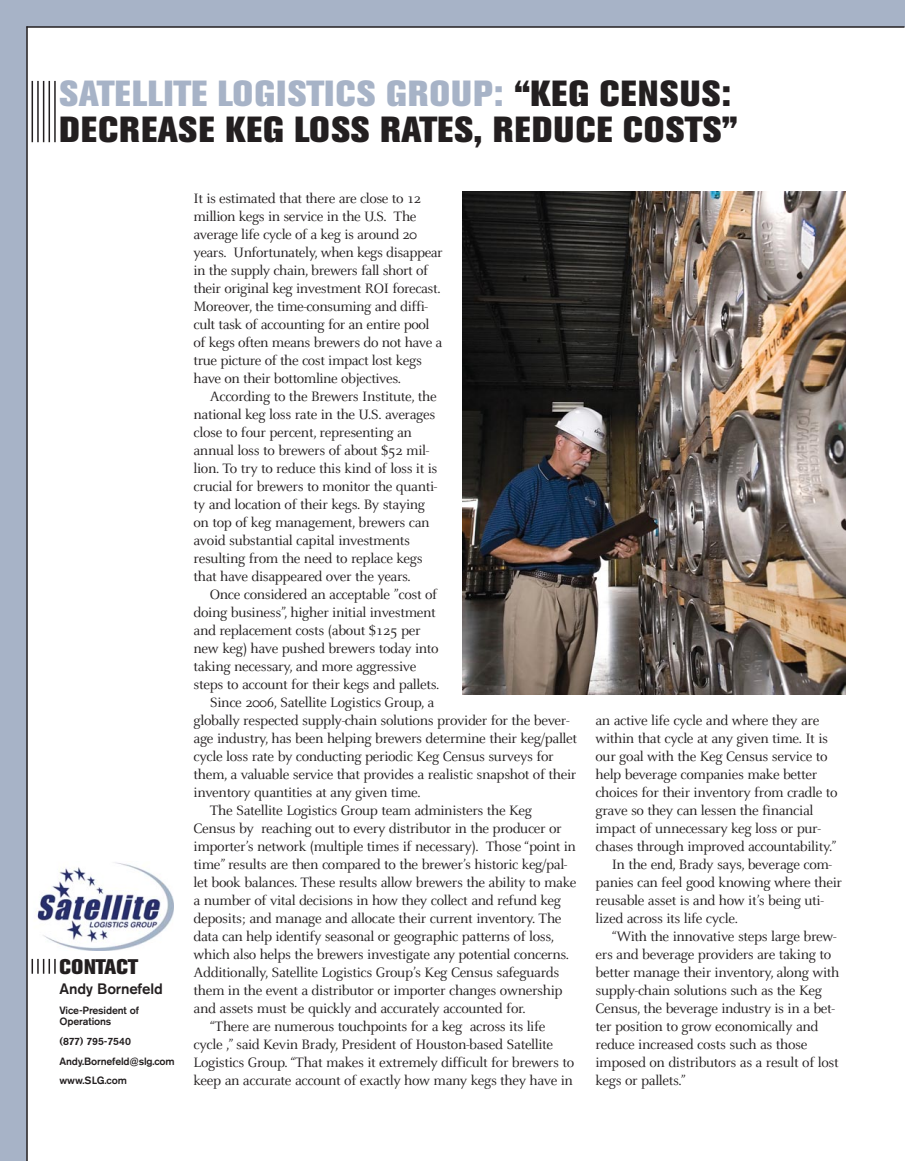
<style>
.page{position:relative;width:905px;height:1161px;background:#fff}
.page>*{position:absolute;margin:0;border:0;box-sizing:border-box;transform-origin:0 0}
.t1{font:800 36px/36px "Akzidenz Grotesk BE";letter-spacing:.04em;color:#231f20}
.t2{font:800 21px "Akzidenz Grotesk BE";letter-spacing:-.005em;color:#231f20}
.t3{font:15px/18px "Celeste";letter-spacing:-.025em;color:#231f20}
.t4{font:500 15px "Akzidenz Grotesk BE";letter-spacing:-.01em;color:#231f20}
.t5{font:500 10.5px/20px "Akzidenz Grotesk BE";letter-spacing:-.01em;color:#231f20}
.s1{color:#a7b3c7}
</style>
<div class="page">
<div style="left:0;top:0;width:904px;height:27px;background:#a7b3c7"></div>
<div style="left:0;top:0;width:27px;height:1161px;background:#a7b3c7"></div>
<svg style="left:32px;top:959px;width:24px;height:15px"></svg>
<hr style="left:54px;top:81px;width:2px;height:61px;background:#231f20">
<hr style="left:49px;top:81px;width:1px;height:61px;background:#231f20">
<hr style="left:43px;top:81px;width:1px;height:61px;background:#231f20">
<hr style="left:37px;top:81px;width:2px;height:61px;background:#231f20">
<hr style="left:32px;top:81px;width:1px;height:61px;background:#231f20">
<hr style="left:26px;top:26px;width:2px;height:1135px;background:#231f20">
<hr style="left:26px;top:26px;width:878px;height:2px;background:#231f20">
<img style="left:35px;top:862px;width:138px;height:88px">
<img style="left:462px;top:192px;width:383px;height:502px">
<h1 class="t1" style="left:60px;top:79px;width:680px"><span class="s1">SATELLITE LOGISTICS GROUP:</span> “KEG CENSUS:<br>DECREASE KEG LOSS RATES, REDUCE COSTS”</h1>
<h2 class="t2" style="left:60px;top:959px;width:80px">CONTACT</h2>
<p class="t4" style="left:60px;top:983px;width:105px">Andy Bornefeld</p>
<p class="t5" style="left:60px;top:1005px;width:81px;line-height:11.2px">Vice-President of<br>Operations</p>
<p class="t5" style="left:60px;top:1032px;width:117px">(877) 795-7540<br>Andy.Bornefeld@slg.com www.SLG.com</p>
<p class="t3" style="left:193px;top:190px;width:251px">It is estimated that there are close to 12 million kegs in service in the U.S. The average life cycle of a keg is around 20 years. Unfortunately, when kegs disappear in the supply chain, brewers fall short of their original keg investment ROI forecast.<br>Moreover, the time-consuming and diffi&shy;cult task of accounting for an entire pool of kegs often means brewers do not have a true picture of the cost impact lost kegs have on their bottomline objectives.</p>
<p class="t3" style="left:193px;top:388px;width:245px;text-indent:16px">According to the Brewers Institute, the national keg loss rate in the U.S. averages close to four percent, representing an annual loss to brewers of about $52 mil&shy;lion. To try to reduce this kind of loss it is crucial for brewers to monitor the quanti&shy;ty and location of their kegs. By staying on top of keg management, brewers can avoid substantial capital investments resulting from the need to replace kegs that have disappeared over the years.</p>
<p class="t3" style="left:210px;top:586px;width:229px">Once considered an acceptable ”cost of</p>
<p class="t3" style="left:193px;top:604px;width:244px">doing business”, higher initial investment</p>
<p class="t3" style="left:193px;top:622px;width:229px">and replacement costs (about $125 per</p>
<p class="t3" style="left:193px;top:640px;width:246px">new keg) have pushed brewers today into</p>
<p class="t3" style="left:193px;top:658px;width:224px">taking necessary, and more aggressive</p>
<p class="t3" style="left:193px;top:676px;width:247px">steps to account for their kegs and pallets.</p>
<p class="t3" style="left:210px;top:694px;width:226px">Since 2006, Satellite Logistics Group, a</p>
<p class="t3" style="left:193px;top:712px;width:377px">globally respected supply-chain solutions provider for the bever-</p>
<p class="t3" style="left:193px;top:730px;width:385px">age industry, has been helping brewers determine their keg/pallet</p>
<p class="t3" style="left:193px;top:748px;width:362px">cycle loss rate by conducting periodic Keg Census surveys for</p>
<p class="t3" style="left:193px;top:766px;width:384px">them, a valuable service that provides a realistic snapshot of their</p>
<p class="t3" style="left:193px;top:784px;width:229px">inventory quantities at any given time.</p>
<p class="t3" style="left:210px;top:802px;width:324px">The Satellite Logistics Group team administers the Keg</p>
<p class="t3" style="left:193px;top:820px;width:370px">Census by reaching out to every distributor in the producer or</p>
<p class="t3" style="left:193px;top:838px;width:384px">importer’s network (multiple times if necessary). Those “point in</p>
<p class="t3" style="left:193px;top:856px;width:375px">time” results are then compared to the brewer’s historic keg/pal-</p>
<p class="t3" style="left:193px;top:874px;width:384px">let book balances. These results allow brewers the ability to make</p>
<p class="t3" style="left:193px;top:892px;width:369px">a number of vital decisions in how they collect and refund keg</p>
<p class="t3" style="left:193px;top:910px;width:369px">deposits; and manage and allocate their current inventory. The</p>
<p class="t3" style="left:193px;top:928px;width:362px">data can help identify seasonal or geographic patterns of loss,</p>
<p class="t3" style="left:193px;top:946px;width:377px">which also helps the brewers investigate any potential concerns.</p>
<p class="t3" style="left:193px;top:964px;width:367px">Additionally, Satellite Logistics Group’s Keg Census safeguards</p>
<p class="t3" style="left:193px;top:982px;width:370px">them in the event a distributor or importer changes ownership</p>
<p class="t3" style="left:193px;top:1000px;width:334px">and assets must be quickly and accurately accounted for.</p>
<p class="t3" style="left:210px;top:1018px;width:337px">“There are numerous touchpoints for a keg across its life</p>
<p class="t3" style="left:193px;top:1036px;width:361px">cycle ,” said Kevin Brady, President of Houston-based Satellite</p>
<p class="t3" style="left:193px;top:1054px;width:382px">Logistics Group. “That makes it extremely difficult for brewers to</p>
<p class="t3" style="left:193px;top:1072px;width:381px">keep an accurate account of exactly how many kegs they have in</p>
<p class="t3" style="left:595px;top:712px;width:225px">an active life cycle and where they are</p>
<p class="t3" style="left:595px;top:730px;width:234px">within that cycle at any given time. It is</p>
<p class="t3" style="left:595px;top:748px;width:233px">our goal with the Keg Census service to</p>
<p class="t3" style="left:595px;top:766px;width:223px">help beverage companies make better</p>
<p class="t3" style="left:595px;top:784px;width:244px">choices for their inventory from cradle to</p>
<p class="t3" style="left:595px;top:802px;width:219px">grave so they can lessen the financial</p>
<p class="t3" style="left:595px;top:820px;width:227px">impact of unnecessary keg loss or pur-</p>
<p class="t3" style="left:595px;top:838px;width:242px">chases through improved accountability.”</p>
<p class="t3" style="left:611px;top:856px;width:222px">In the end, Brady says, beverage com-</p>
<p class="t3" style="left:595px;top:874px;width:248px">panies can feel good knowing where their</p>
<p class="t3" style="left:595px;top:892px;width:230px">reusable asset is and how it’s being uti-</p>
<p class="t3" style="left:595px;top:910px;width:144px">lized across its life cycle.</p>
<p class="t3" style="left:611px;top:928px;width:226px">“With the innovative steps large brew-</p>
<p class="t3" style="left:595px;top:946px;width:237px">ers and beverage providers are taking to</p>
<p class="t3" style="left:595px;top:964px;width:245px">better manage their inventory, along with</p>
<p class="t3" style="left:595px;top:982px;width:228px">supply-chain solutions such as the Keg</p>
<p class="t3" style="left:595px;top:1000px;width:241px">Census, the beverage industry is in a bet-</p>
<p class="t3" style="left:595px;top:1018px;width:224px">ter position to grow economically and</p>
<p class="t3" style="left:595px;top:1036px;width:213px">reduce increased costs such as those</p>
<p class="t3" style="left:595px;top:1054px;width:245px">imposed on distributors as a result of lost</p>
<p class="t3" style="left:595px;top:1072px;width:92px">kegs or pallets.”</p>
</div>
